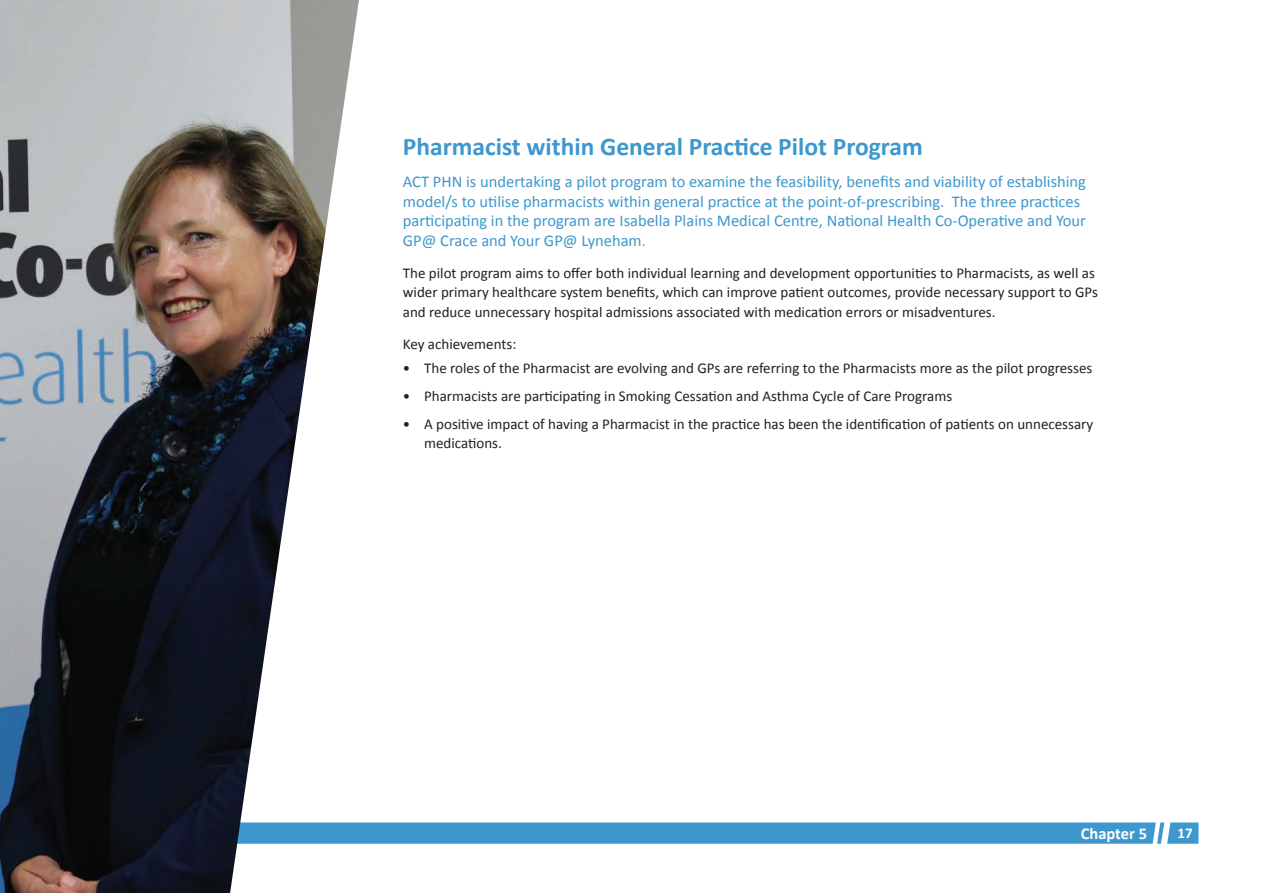
<style>
.page{position:relative;width:1263px;height:893px;background:#fff}
.page>*{position:absolute;margin:0;border:0;box-sizing:border-box;transform-origin:0 0}
.t1{font:700 25.5px "Calibri";color:#3e97cd}
.intro_body{font:16.5px/19.5px "Calibri";color:#3e97cd}
.t2{font:700 16.5px "Calibri";color:#fff}
.body{font:15px/19.5px "Calibri";color:#231f20}
.before_bullet_gap{font:15px "Calibri";color:#231f20}
.t3{font:700 15px "Calibri";color:#fff}
.s1{color:#878bb5}
</style>
<div class="page">
<svg style="left:359px;top:822px;width:839px;height:22px;background:#479bcf"></svg>
<img style="left:0;top:0;width:359px;height:893px">
<p class="t1" style="left:403px;top:131px;width:521px">Pharmacist within General Practice Pilot Program</p>
<p class="intro_body" style="left:403px;top:171px;width:685px">ACT PHN is undertaking a pilot program to examine the feasibility, benefits and viability of establishing model/s to utilise pharmacists within general practice at the point-of-prescribing. The three practices participating in the program are Isabella Plains Medical Centre, National Health Co-Operative and Your GP@ Crace and Your GP@ Lyneham<span class="s1">.</span></p>
<p class="body" style="left:403px;top:262px;width:697px">The pilot program aims to offer both individual learning and development opportunities to Pharmacists, as well as wider primary healthcare system benefits, which can improve patient outcomes, provide necessary support to GPs and reduce unnecessary hospital admissions associated with medication errors or misadventures.</p>
<p class="before_bullet_gap" style="left:403px;top:335px;width:115px">Key achievements:</p>
<p class="body" style="left:403px;top:357px;width:691px">• The roles of the Pharmacist are evolving and GPs are referring to the Pharmacists more as the pilot progresses</p>
<p class="body" style="left:403px;top:385px;width:551px">• Pharmacists are participating in Smoking Cessation and Asthma Cycle of Care Programs</p>
<p class="body" style="left:424px;top:413px;width:671px;text-indent:-21px">• A positive impact of having a Pharmacist in the practice has been the identification of patients on unnecessary medications.</p>
<p class="t2" style="left:1081px;top:823px;width:68px">Chapter 5</p>
<p class="t3" style="left:1177px;top:824px;width:17px">17</p>
</div>
